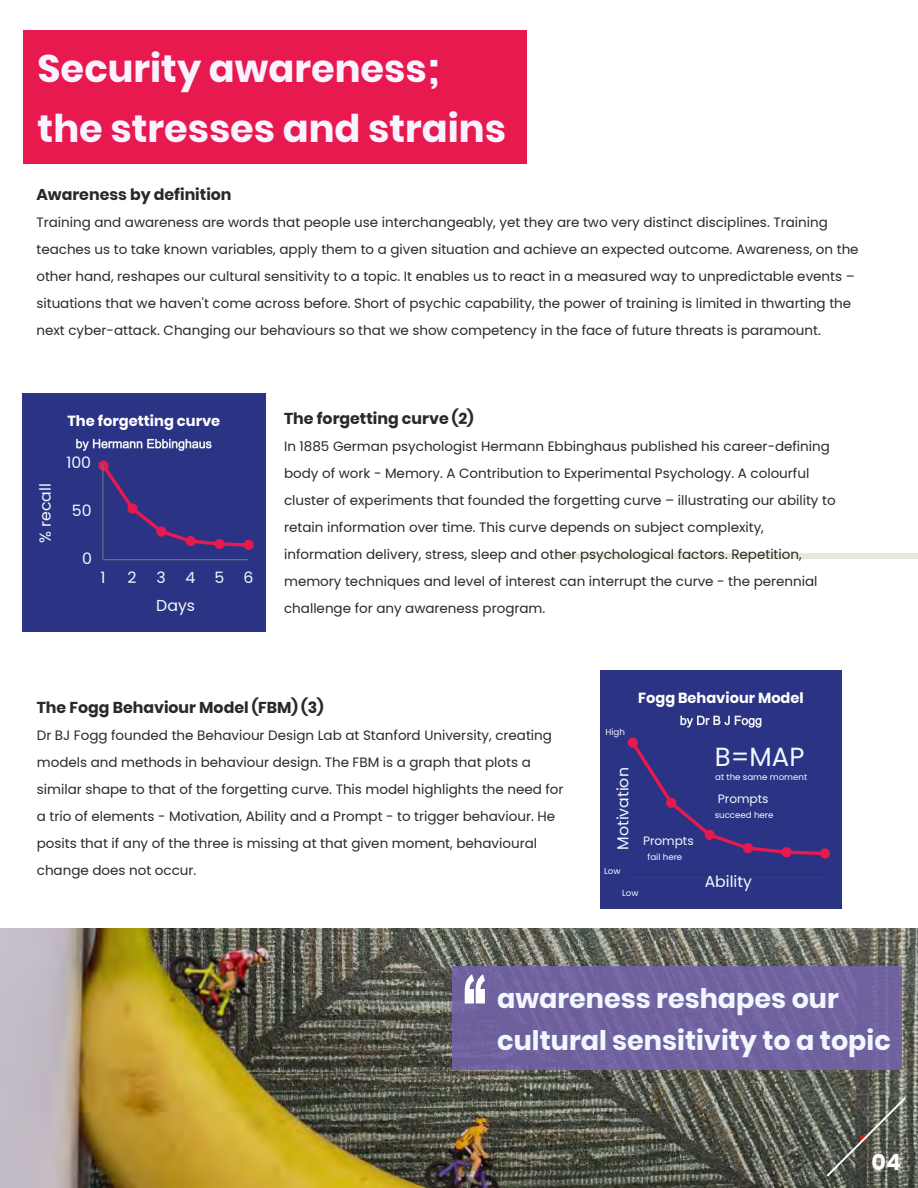
<style>
.page{position:relative;width:918px;height:1188px;background:#fff}
.page>*{position:absolute;margin:0;border:0;box-sizing:border-box;transform-origin:0 0}
.t1{font:700 38.25px/59.7px "Poppins";color:#f9f3ff}
.t2{font:700 27px/41.7px "Poppins";color:#f1f7ff}
.t3{font:25.95px "Poppins";color:#f1f7ff}
.t4{font:700 22.5px "Poppins";color:#fff9fe}
.t5{font:700 15.75px "Poppins";color:#292929}
.t6{font:15.75px/27.8px "Poppins";color:#f1f7ff}
.t7{font:15.6px "Poppins";color:#f1f7ff}
.t8{font:700 14.55px "Poppins";color:#fff}
.t9{font:13.5px/27px "Poppins";color:#292929}
.t10{font:12.15px "Poppins";color:#f1f7ff}
.t11{font:8.7px "Poppins";color:#f1f7ff}
</style>
<div class="page">
<img style="left:0;top:928px;width:918px;height:260px">
<div style="left:452px;top:966px;width:450px;height:104px;background:#70629f"></div>
<div style="left:23px;top:30px;width:504px;height:134px;background:#e7194f"></div>
<div style="left:557px;top:554px;width:208px;height:5px;background:#eae8dc"></div>
<div style="left:765px;top:554px;width:153px;height:5px;background:#eae8dc"></div>
<div style="left:22px;top:394px;width:243px;height:238px;background:#2b3484"></div>
<svg style="left:76px;top:439px;width:136px;height:12px"></svg>
<svg style="left:98px;top:460px;width:156px;height:91px"></svg>
<hr style="left:102px;top:464px;width:1px;height:96px;background:#717274">
<hr style="left:103px;top:559px;width:145px;height:1px;background:#717274">
<div style="left:600px;top:670px;width:242px;height:239px;background:#2b3484"></div>
<svg style="left:680px;top:716px;width:81px;height:12px"></svg>
<svg style="left:627px;top:737px;width:203px;height:122px"></svg>
<hr style="left:632px;top:874px;width:192px;height:1px;background:#252d73">
<svg style="left:465px;top:974px;width:20px;height:29px"></svg>
<svg style="left:826px;top:1097px;width:80px;height:80px;background:#61655b"></svg>
<h1 class="t1" style="left:38px;top:39px;width:470px">Security awareness; the stresses and strains</h1>
<p class="t5" style="left:36px;top:184px;width:197px">Awareness by definition</p>
<p class="t9" style="left:36px;top:210px;width:824px">Training and awareness are words that people use interchangeably, yet they are two very distinct disciplines. Training teaches us to take known variables, apply them to a given situation and achieve an expected outcome. Awareness, on the other hand, reshapes our cultural sensitivity to a topic. It enables us to react in a measured way to unpredictable events – situations that we haven't come across before. Short of psychic capability, the power of training is limited in thwarting the next cyber-attack. Changing our behaviours so that we show competency in the face of future threats is paramount.</p>
<p class="t6" style="left:32px;top:543px;width:61px;rotate:-90deg">% recall</p>
<p class="t8" style="left:67px;top:411px;width:154px">The forgetting curve</p>
<p class="t6" style="left:66px;top:450px;width:26px">100</p>
<p class="t6" style="left:72px;top:497px;width:21px">50</p>
<p class="t6" style="left:82px;top:545px;width:11px">0</p>
<p class="t6" style="left:156px;top:564px;width:99px;text-indent:29px">4 5 6<br>Days</p>
<p class="t6" style="left:101px;top:564px;width:7px">1</p>
<p class="t6" style="left:127px;top:564px;width:11px">2</p>
<p class="t6" style="left:156px;top:564px;width:11px">3</p>
<p class="t5" style="left:284px;top:408px;width:191px">The forgetting curve (2)</p>
<p class="t9" style="left:284px;top:434px;width:553px">In 1885 German psychologist Hermann Ebbinghaus published his career-defining body of work - Memory. A Contribution to Experimental Psychology. A colourful cluster of experiments that founded the forgetting curve – illustrating our ability to retain information over time. This curve depends on subject complexity, information delivery, stress, sleep and other psychological factors. Repetition, memory techniques and level of interest can interrupt the curve - the perennial challenge for any awareness program.</p>
<p class="t5" style="left:37px;top:697px;width:288px">The Fogg Behaviour Model (FBM) (3)</p>
<p class="t9" style="left:37px;top:723px;width:528px">Dr BJ Fogg founded the Behaviour Design Lab at Stanford University, creating models and methods in behaviour design. The FBM is a graph that plots a similar shape to that of the forgetting curve. This model highlights the need for a trio of elements - Motivation, Ability and a Prompt - to trigger behaviour. He posits that if any of the three is missing at that given moment, behavioural change does not occur.</p>
<p class="t11" style="left:606px;top:728px;width:21px">High</p>
<p class="t7" style="left:616px;top:850px;width:84px;rotate:-90deg">Motivation</p>
<p class="t8" style="left:638px;top:688px;width:167px">Fogg Behaviour Model</p>
<h3 class="t3" style="left:715px;top:745px;width:91px">B=MAP</h3>
<p class="t11" style="left:715px;top:774px;width:93px">at the same moment</p>
<p class="t10" style="left:643px;top:836px;width:52px">Prompts</p>
<p class="t11" style="left:648px;top:853px;width:36px">fail here</p>
<p class="t10" style="left:718px;top:794px;width:52px">Prompts</p>
<p class="t11" style="left:715px;top:811px;width:60px">succeed here</p>
<p class="t11" style="left:604px;top:867px;width:18px">Low</p>
<p class="t11" style="left:622px;top:889px;width:18px">Low</p>
<p class="t6" style="left:705px;top:869px;width:49px">Ability</p>
<h2 class="t2" style="left:497px;top:978px;width:395px">awareness reshapes our cultural sensitivity to a topic</h2>
<h3 class="t4" style="left:872px;top:1147px;width:31px">04</h3>
</div>
